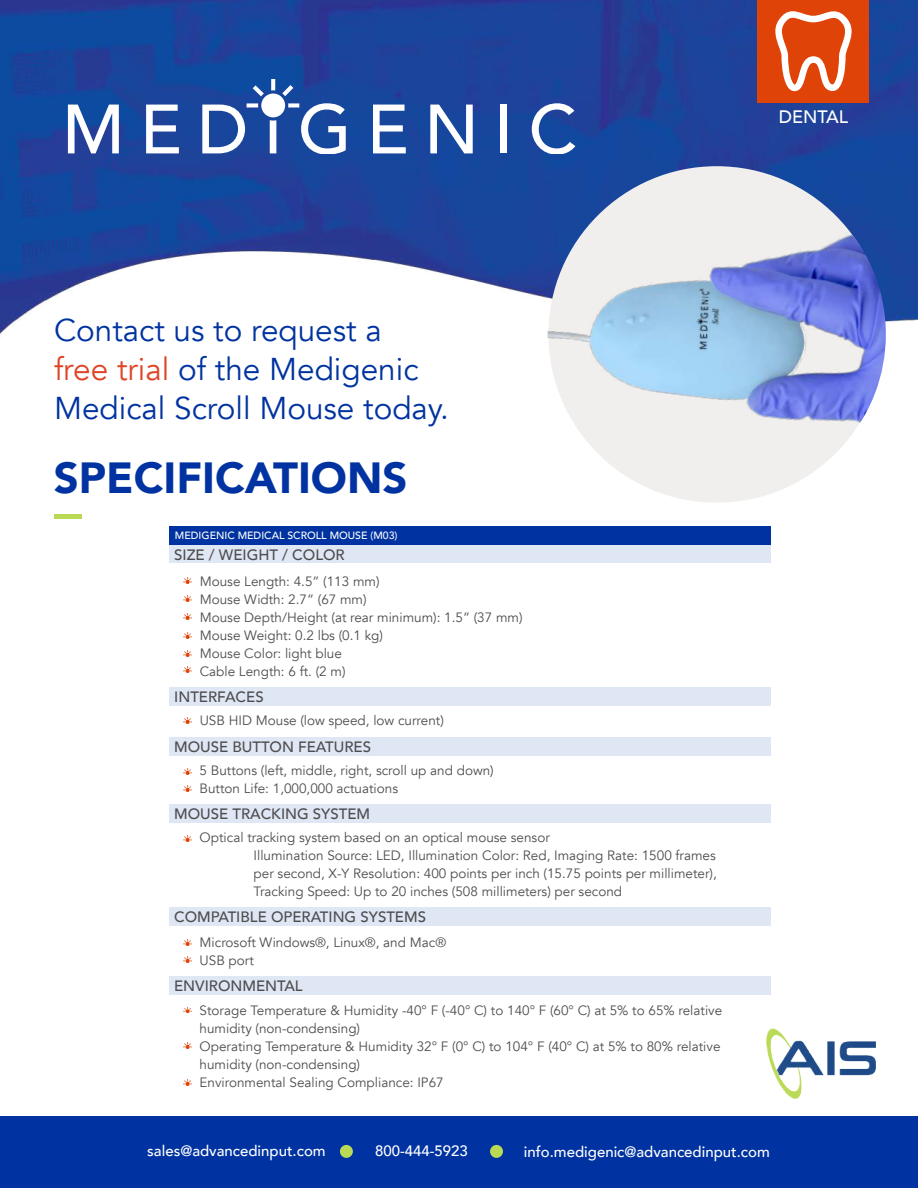
<style>
.page{position:relative;width:918px;height:1188px;background:#fff}
.page>*{position:absolute;margin:0;border:0;box-sizing:border-box;transform-origin:0 0}
.t1{font:900 43.5px "Avenir";color:#0033a1}
.t2{font:31.5px/39px "Avenir";color:#0033a0}
.t3{font:500 18px "Avenir";color:#fff}
.t4{font:500 15px "Avenir";color:#4d4d4f}
.t5{font:500 15px "Avenir";color:#fff}
.t6{font:13.5px/18px "Avenir";color:#4d4d4f}
.t7{font:500 10.5px "Avenir";color:#fff}
.s1{color:#de4526}
</style>
<div class="page">
<img style="left:0;top:0;width:918px;height:338px">
<div style="left:548px;top:166px;width:337px;height:337px;background:#f0efee;border-radius:50%"></div>
<img style="left:548px;top:187px;width:338px;height:312px">
<svg style="left:68px;top:105px;width:51px;height:48px"></svg>
<svg style="left:146px;top:105px;width:33px;height:48px"></svg>
<svg style="left:373px;top:105px;width:33px;height:48px"></svg>
<svg style="left:430px;top:105px;width:43px;height:48px"></svg>
<div style="left:500px;top:105px;width:7px;height:48px;background:#fff"></div>
<svg style="left:532px;top:103px;width:43px;height:51px"></svg>
<svg style="left:202px;top:80px;width:144px;height:74px"></svg>
<div style="left:758px;top:0;width:111px;height:103px;background:#e04307"></div>
<svg style="left:775px;top:11px;width:77px;height:80px"></svg>
<div style="left:0;top:1117px;width:918px;height:71px;background:#0033a1"></div>
<div style="left:340px;top:1145px;width:13px;height:13px;background:#bada55;border-radius:50%"></div>
<div style="left:490px;top:1145px;width:13px;height:13px;background:#bada55;border-radius:50%"></div>
<div style="left:170px;top:544px;width:601px;height:19px;background:#e0e7f4"></div>
<div style="left:170px;top:687px;width:601px;height:19px;background:#e0e7f4"></div>
<div style="left:170px;top:737px;width:601px;height:18px;background:#e0e7f4"></div>
<div style="left:170px;top:804px;width:601px;height:19px;background:#e0e7f4"></div>
<div style="left:170px;top:907px;width:601px;height:19px;background:#e0e7f4"></div>
<div style="left:170px;top:976px;width:601px;height:18px;background:#e0e7f4"></div>
<svg style="left:184px;top:577px;width:8px;height:6px"></svg>
<svg style="left:184px;top:596px;width:8px;height:6px"></svg>
<svg style="left:184px;top:614px;width:8px;height:6px"></svg>
<svg style="left:184px;top:632px;width:8px;height:6px"></svg>
<svg style="left:184px;top:651px;width:8px;height:5px"></svg>
<svg style="left:184px;top:666px;width:8px;height:6px"></svg>
<svg style="left:184px;top:718px;width:8px;height:6px"></svg>
<svg style="left:184px;top:768px;width:8px;height:6px"></svg>
<svg style="left:184px;top:786px;width:8px;height:6px"></svg>
<svg style="left:184px;top:835px;width:8px;height:6px"></svg>
<svg style="left:184px;top:939px;width:8px;height:6px"></svg>
<svg style="left:184px;top:1007px;width:8px;height:6px"></svg>
<svg style="left:184px;top:957px;width:8px;height:6px"></svg>
<svg style="left:184px;top:1042px;width:8px;height:6px"></svg>
<svg style="left:184px;top:1079px;width:8px;height:6px"></svg>
<div style="left:54px;top:514px;width:28px;height:5px;background:#bad954"></div>
<div style="left:170px;top:526px;width:601px;height:18px;background:#0033a1"></div>
<img style="left:767px;top:1028px;width:109px;height:70px">
<h3 class="t3" style="left:779px;top:101px;width:71px">DENTAL</h3>
<h2 class="t2" style="left:54px;top:311px;width:397px">Contact us to request a<br><span class="s1">free trial</span> of the Medigenic<br>Medical Scroll Mouse today.</h2>
<h1 class="t1" style="left:54px;top:440px;width:355px">SPECIFICATIONS</h1>
<p class="t7" style="left:175px;top:526px;width:224px">MEDIGENIC MEDICAL SCROLL MOUSE (M03)</p>
<p class="t4" style="left:174px;top:541px;width:172px">SIZE / WEIGHT / COLOR</p>
<p class="t6" style="left:200px;top:572px;width:324px">Mouse Length: 4.5” (113 mm)<br>Mouse Width: 2.7” (67 mm)<br>Mouse Depth/Height (at rear minimum): 1.5” (37 mm)<br>Mouse Weight: 0.2 lbs (0.1 kg)<br>Mouse Color: light blue<br>Cable Length: 6 ft. (2 m)</p>
<p class="t4" style="left:174px;top:684px;width:91px">INTERFACES</p>
<p class="t4" style="left:174px;top:734px;width:198px">MOUSE BUTTON FEATURES</p>
<p class="t6" style="left:200px;top:711px;width:246px">USB HID Mouse (low speed, low current)</p>
<p class="t6" style="left:200px;top:762px;width:296px">5 Buttons (left, middle, right, scroll up and down)<br>Button Life: 1,000,000 actuations</p>
<p class="t6" style="left:254px;top:829px;width:465px;text-indent:-54px">Optical tracking system based on an optical mouse sensor<br>Illumination Source: LED, Illumination Color: Red, Imaging Rate: 1500 frames per second, X-Y Resolution: 400 points per inch (15.75 points per millimeter), Tracking Speed: Up to 20 inches (508 millimeters) per second</p>
<p class="t4" style="left:174px;top:801px;width:198px">MOUSE TRACKING SYSTEM</p>
<p class="t4" style="left:174px;top:904px;width:253px">COMPATIBLE OPERATING SYSTEMS</p>
<p class="t6" style="left:200px;top:933px;width:248px">Microsoft Windows®, Linux®, and Mac®<br>USB port</p>
<p class="t6" style="left:200px;top:1002px;width:524px">Storage Temperature &amp; Humidity -40° F (-40° C) to 140° F (60° C) at 5% to 65% relative humidity (non-condensing)<br>Operating Temperature &amp; Humidity 32° F (0° C) to 104° F (40° C) at 5% to 80% relative humidity (non-condensing)<br>Environmental Sealing Compliance: IP67</p>
<p class="t4" style="left:174px;top:973px;width:130px">ENVIRONMENTAL</p>
<p class="t5" style="left:147px;top:1138px;width:180px">sales@advancedinput.com</p>
<p class="t5" style="left:375px;top:1138px;width:94px">800-444-5923</p>
<p class="t5" style="left:524px;top:1139px;width:247px">info.medigenic@advancedinput.com</p>
</div>
